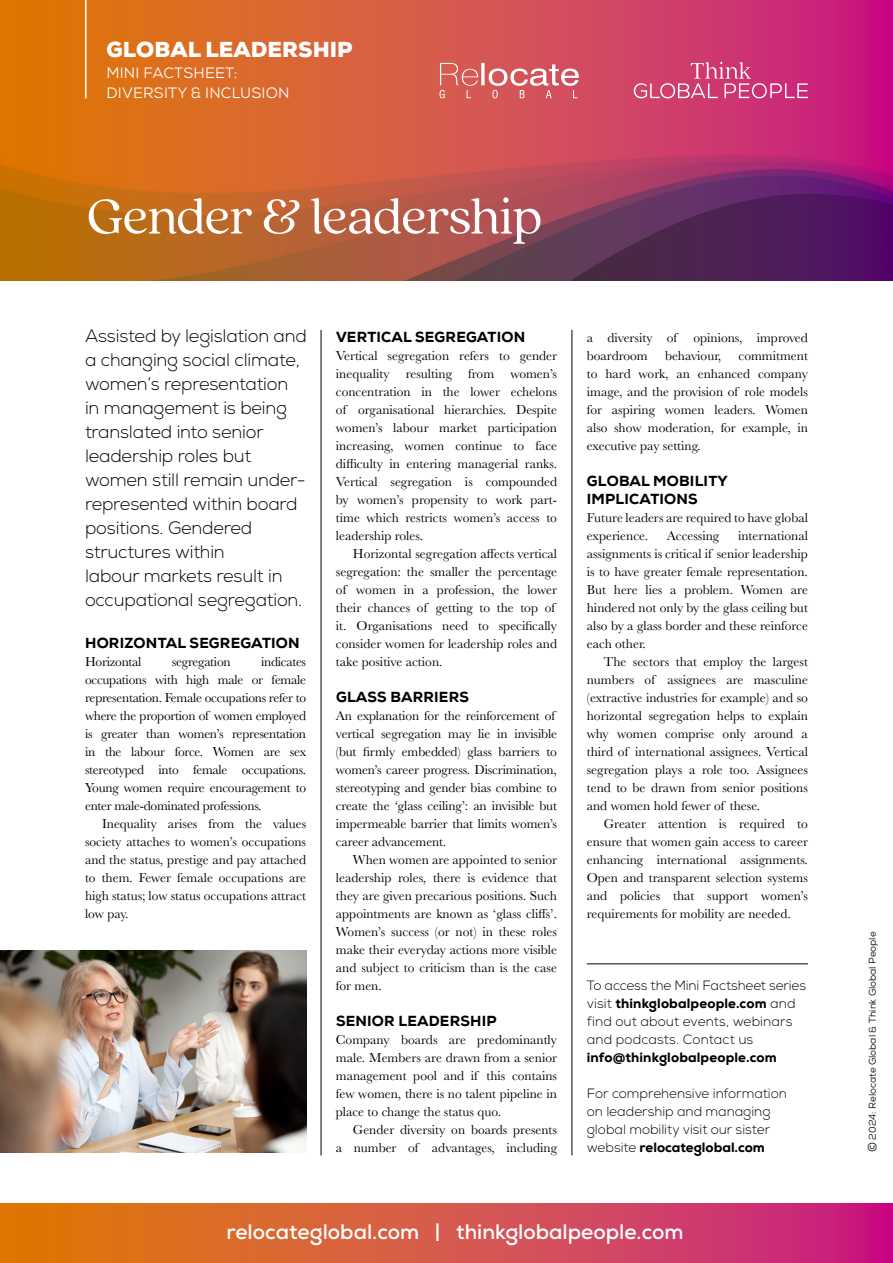
<style>
.page{position:relative;width:893px;height:1263px;background:#fff}
.page>*{position:absolute;margin:0;border:0;box-sizing:border-box;transform-origin:0 0}
.t1{font:54px "Quincy CF";letter-spacing:-.015em;color:#fff}
.t2{font:700 21px "Nexa";color:#fff}
.t3{font:900 21px "Nexa";letter-spacing:.005em;color:#fff}
.t4{font:300 18px/24px "Nexa";letter-spacing:-.01em;color:#000}
.t5{font:15px/20.4px "Nexa";letter-spacing:.015em;color:#fff}
.t6{font:800 14.55px/18px "Nexa";letter-spacing:.015em;color:#000}
.t7{font:13.5px/18px "Baskerville";color:#000;text-align:justify}
.t8{font:300 13.5px/18px "Nexa";color:#000}
.t9{font:800 13.5px "Nexa";letter-spacing:.01em;color:#000}
.t10{font:13.5px "Baskerville";letter-spacing:-.02em;color:#000}
.t11{font:9.75px "Nexa";color:#000}
.s1{font-weight:800}
.s2{font-size:12px}
</style>
<div class="page">
<img style="left:0;top:0;width:893px;height:281px">
<img style="left:0;top:1203px;width:893px;height:60px">
<svg style="left:634px;top:62px;width:174px;height:36px;background:#d45183"></svg>
<svg style="left:440px;top:63px;width:139px;height:35px;background:#dc7678"></svg>
<hr style="left:85px;top:0;width:2px;height:99px;background:#fff">
<hr style="left:321px;top:330px;width:1px;height:825px;background:#000">
<hr style="left:572px;top:330px;width:1px;height:825px;background:#000">
<hr style="left:587px;top:963px;width:221px;height:1px;background:#000">
<img style="left:0;top:950px;width:306px;height:202px">
<h2 class="t3" style="left:106px;top:36px;width:248px">GLOBAL LEADERSHIP</h2>
<p class="t5" style="left:106px;top:62px;width:185px">MINI FACTSHEET:<br>DIVERSITY &amp; INCLUSION</p>
<h1 class="t1" style="left:87px;top:185px;width:457px">Gender &amp; leadership</h1>
<p class="t4" style="left:85px;top:324px;width:223px">Assisted by legislation and a changing social climate, women’s representation in management is being translated into senior leadership roles but women still remain under&shy;represented within board positions. Gendered structures within<br>labour markets result in occupational segregation.</p>
<p class="t6" style="left:85px;top:634px;width:216px">HORIZONTAL SEGREGATION</p>
<p class="t10" style="left:85px;top:653px;width:58px">Horizontal</p>
<p class="t10" style="left:172px;top:653px;width:60px">segregation</p>
<p class="t7" style="left:85px;top:653px;width:223px;text-indent:176px">indicates occupations with high male or female representation. Female occupations refer to where the proportion of women employed is greater than women’s representation in the labour force. Women are sex stereotyped into female occupations.<br>Young women require encouragement to enter male-dominated professions.</p>
<p class="t7" style="left:85px;top:815px;width:223px;text-indent:17px">Inequality arises from the values society attaches to women’s occupations and the status, prestige and pay attached to them. Fewer female occupations are high status; low status occupations attract low pay.</p>
<p class="t6" style="left:336px;top:328px;width:191px">VERTICAL SEGREGATION</p>
<p class="t7" style="left:336px;top:347px;width:223px">Vertical segregation refers to gender inequality resulting from women’s concentration in the lower echelons of organisational hierarchies. Despite women’s labour market participation increasing, women continue to face difficulty in entering managerial ranks.<br>Vertical segregation is compounded by women’s propensity to work part&shy;time which restricts women’s access to leadership roles.</p>
<p class="t7" style="left:336px;top:545px;width:223px;text-align:left;text-indent:17px">Horizontal segregation affects vertical segregation: the smaller the percentage of women in a profession, the lower their chances of getting to the top of it. Organisations need to specifically consider women for leadership roles and take positive action.</p>
<p class="t6" style="left:336px;top:688px;width:134px">GLASS BARRIERS</p>
<p class="t7" style="left:336px;top:707px;width:223px;text-align:left">An explanation for the reinforcement of vertical segregation may lie in invisible (but firmly embedded) glass barriers to women’s career progress. Discrimination, stereotyping and gender bias combine to create the ‘glass ceiling’: an invisible but impermeable barrier that limits women’s career advancement.</p>
<p class="t7" style="left:336px;top:851px;width:223px;text-indent:17px">When women are appointed to senior leadership roles, there is evidence that they are given precarious positions. Such appointments are known as ‘glass cliffs’.<br>Women’s success (or not) in these roles make their everyday actions more visible and subject to criticism than is the case for men.</p>
<p class="t6" style="left:336px;top:1012px;width:162px">SENIOR LEADERSHIP</p>
<p class="t7" style="left:336px;top:1031px;width:223px">Company boards are predominantly male. Members are drawn from a senior management pool and if this contains few women, there is no talent pipeline in place to change the status quo.</p>
<p class="t7" style="left:336px;top:1121px;width:223px;text-align:right">Gender diversity on boards presents<br>a number of advantages, including</p>
<p class="t7" style="left:587px;top:329px;width:223px">a diversity of opinions, improved boardroom</p>
<p class="t7" style="left:587px;top:347px;width:223px;text-indent:152px">commitment to hard work, an enhanced company image, and the provision of role models for aspiring women leaders. Women also show moderation, for example, in executive pay setting.</p>
<p class="t6" style="left:587px;top:472px;width:142px">GLOBAL MOBILITY<br>IMPLICATIONS</p>
<p class="t7" style="left:587px;top:509px;width:223px">Future leaders are required to have global experience.</p>
<p class="t7" style="left:665px;top:347px;width:58px">behaviour,</p>
<p class="t7" style="left:587px;top:527px;width:223px;text-indent:151px">international assignments is critical if senior leadership is to have greater female representation.<br>But here lies a problem. Women are hindered not only by the glass ceiling but also by a glass border and these reinforce each other.</p>
<p class="t7" style="left:587px;top:653px;width:223px;text-indent:17px">The sectors that employ the largest numbers of assignees are masculine (extractive industries for example) and so horizontal segregation helps to explain why women comprise only around a third of international assignees. Vertical segregation plays a role too. Assignees tend to be drawn from senior positions and women hold fewer of these.</p>
<p class="t7" style="left:587px;top:815px;width:223px;text-indent:17px">Greater attention is required to ensure that women gain access to career enhancing international assignments.<br>Open and transparent selection systems and policies that support women’s requirements for mobility are needed.</p>
<p class="t7" style="left:667px;top:527px;width:54px">Accessing</p>
<p class="t8" style="left:587px;top:977px;width:221px">To access the Mini Factsheet series visit <span class="s1">thinkglobalpeople.com</span> and find out about events, webinars and podcasts. Contact us</p>
<p class="t9" style="left:587px;top:1049px;width:191px">info@thinkglobalpeople.com</p>
<p class="t8" style="left:587px;top:1085px;width:202px">For comprehensive information on leadership and managing global mobility visit our sister website <span class="s1">relocateglobal.com</span></p>
<h2 class="t2" style="left:226px;top:1219px;width:459px">relocateglobal.com | thinkglobalpeople.com</h2>
<p class="t11" style="left:866px;top:1152px;width:222px;rotate:-90deg"><span class="s2">©</span> 2024: Relocate Global &amp; Think Global People</p>
</div>
